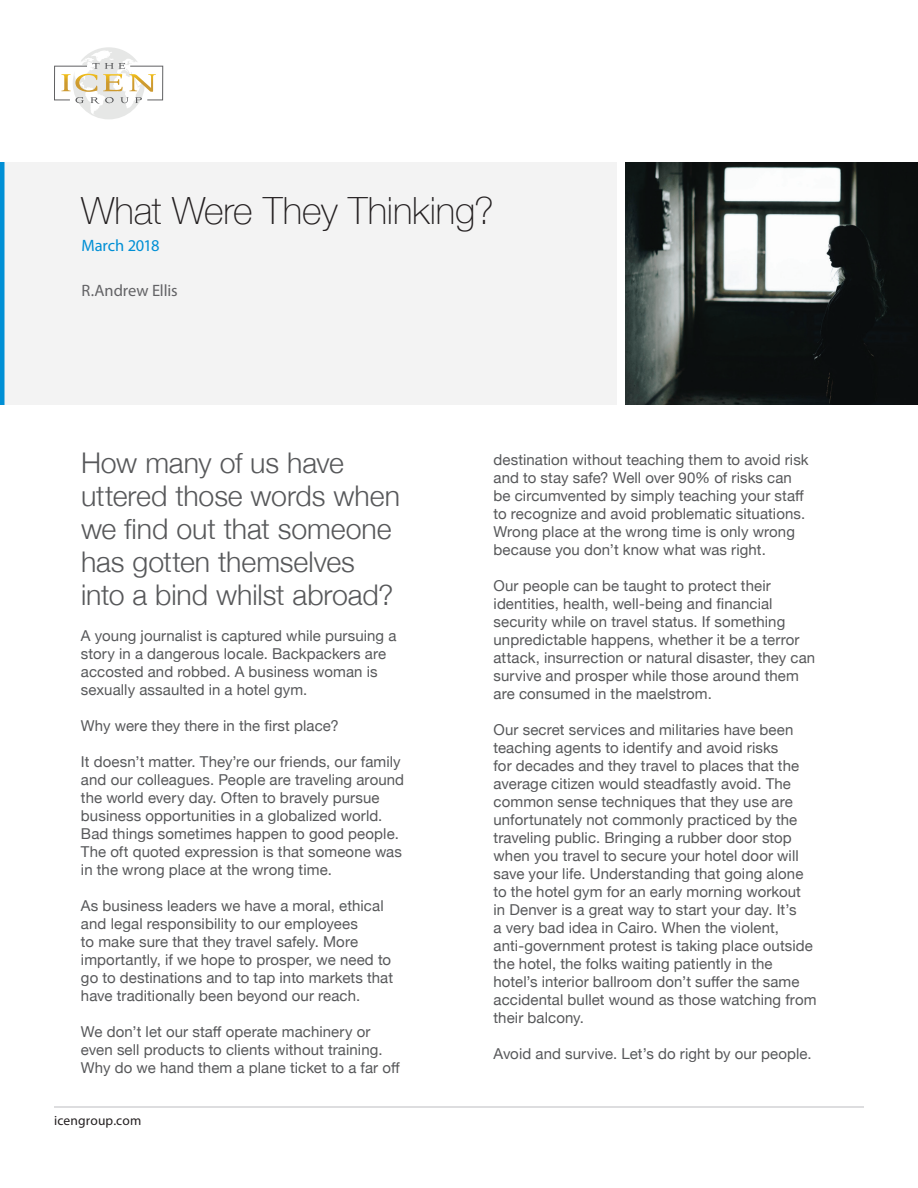
<style>
.page{position:relative;width:918px;height:1188px;background:#fff}
.page>*{position:absolute;margin:0;border:0;box-sizing:border-box;transform-origin:0 0}
.t1{font:100 37.5px "Helvetica Neue";letter-spacing:-.005em;color:#231f20}
.t2{font:300 28.5px/33px "Helvetica Neue";letter-spacing:-.005em;color:#57585a}
.t3{font:16.5px "Myriad Pro";letter-spacing:-.01em;color:#636366}
.t4{font:16.5px "Myriad Pro";letter-spacing:-.01em;color:#008fd5}
.t5{font:15px/18px "Helvetica Neue";letter-spacing:.005em;color:#57585a}
.t6{font:13.5px "Myriad Pro";letter-spacing:.015em;color:#231f20}
</style>
<div class="page">
<hr style="left:54px;top:1107px;width:810px;height:1px;background:#bcbdc0">
<div style="left:0;top:162px;width:617px;height:243px;background:#f3f3f3"></div>
<svg style="left:54px;top:47px;width:109px;height:72px"></svg>
<hr style="left:0;top:162px;width:4px;height:243px;background:#008fd5">
<img style="left:625px;top:162px;width:293px;height:243px">
<h1 class="t1" style="left:81px;top:182px;width:415px">What Were They Thinking?</h1>
<p class="t4" style="left:81px;top:235px;width:80px">March 2018</p>
<p class="t3" style="left:82px;top:280px;width:98px">R.Andrew Ellis</p>
<h2 class="t2" style="left:81px;top:444px;width:320px">How many of us have uttered those words when we find out that someone has gotten themselves into a bind whilst abroad?</h2>
<p class="t5" style="left:81px;top:628px;width:317px">A young journalist is captured while pursuing a story in a dangerous locale. Backpackers are accosted and robbed. A business woman is sexually assaulted in a hotel gym.</p>
<p class="t5" style="left:81px;top:718px;width:259px">Why were they there in the first place?</p>
<p class="t5" style="left:81px;top:754px;width:325px">It doesn’t matter. They’re our friends, our family and our colleagues. People are traveling around the world every day. Often to bravely pursue business opportunities in a globalized world.<br>Bad things sometimes happen to good people.<br>The oft quoted expression is that someone was in the wrong place at the wrong time.</p>
<p class="t5" style="left:81px;top:898px;width:314px">As business leaders we have a moral, ethical and legal responsibility to our employees<br>to make sure that they travel safely. More importantly, if we hope to prosper, we need to go to destinations and to tap into markets that have traditionally been beyond our reach.</p>
<p class="t5" style="left:81px;top:1024px;width:320px">We don’t let our staff operate machinery or even sell products to clients without training.<br>Why do we hand them a plane ticket to a far off</p>
<p class="t6" style="left:54px;top:1113px;width:89px">icengroup.com</p>
<p class="t5" style="left:494px;top:451px;width:317px">destination without teaching them to avoid risk and to stay safe? Well over 90% of risks can be circumvented by simply teaching your staff to recognize and avoid problematic situations.<br>Wrong place at the wrong time is only wrong because you don’t know what was right.</p>
<p class="t5" style="left:494px;top:577px;width:323px">Our people can be taught to protect their identities, health, well-being and financial security while on travel status. If something unpredictable happens, whether it be a terror attack, insurrection or natural disaster, they can survive and prosper while those around them are consumed in the maelstrom.</p>
<p class="t5" style="left:494px;top:721px;width:325px">Our secret services and militaries have been teaching agents to identify and avoid risks<br>for decades and they travel to places that the average citizen would steadfastly avoid. The common sense techniques that they use are unfortunately not commonly practiced by the traveling public. Bringing a rubber door stop when you travel to secure your hotel door will save your life. Understanding that going alone to the hotel gym for an early morning workout<br>in Denver is a great way to start your day. It’s<br>a very bad idea in Cairo. When the violent, anti-government protest is taking place outside the hotel, the folks waiting patiently in the hotel’s interior ballroom don’t suffer the same accidental bullet wound as those watching from their balcony.</p>
<p class="t5" style="left:494px;top:1045px;width:320px">Avoid and survive. Let’s do right by our people.</p>
</div>
